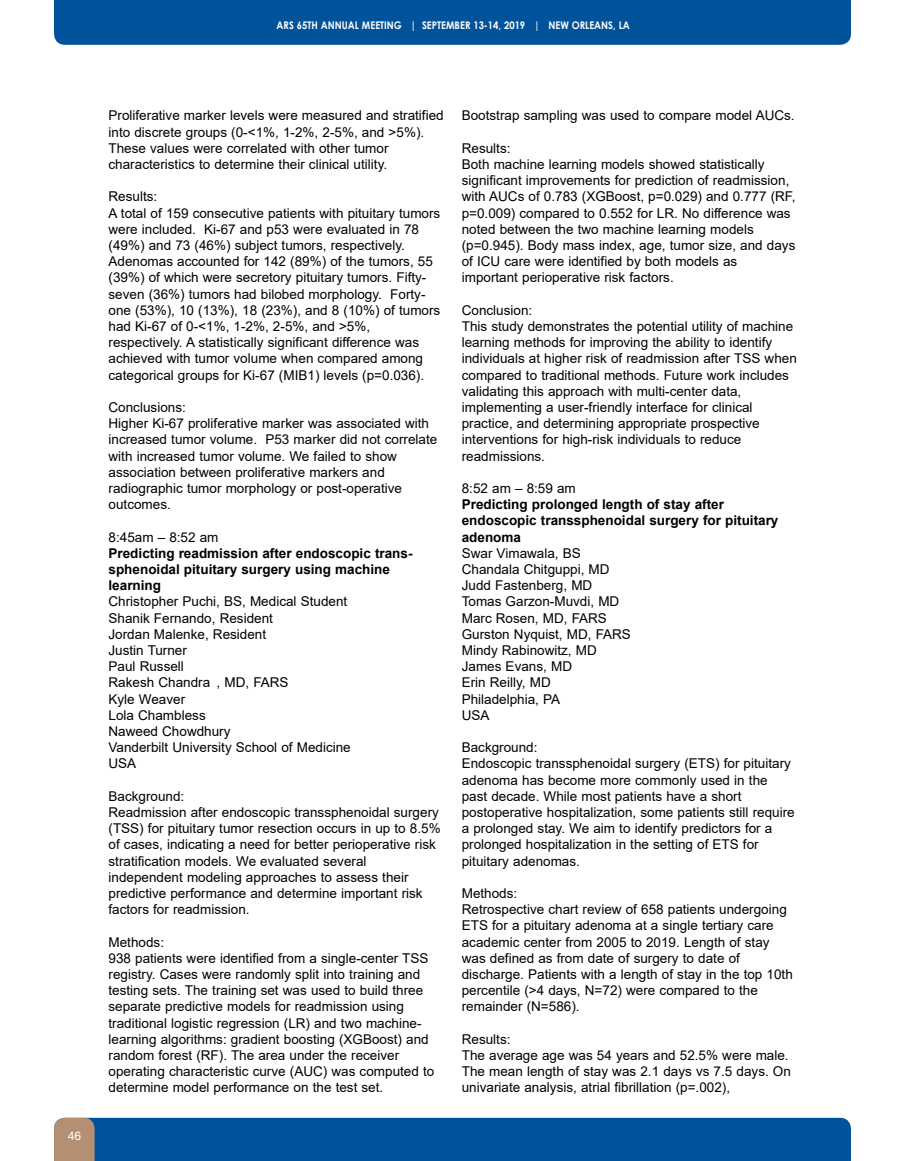
<style>
.page{position:relative;width:905px;height:1161px;background:#fff}
.page>*{position:absolute;margin:0;border:0;box-sizing:border-box;transform-origin:0 0}
.t1{font:13.5px/16.2px "Arial";color:#000}
.t2{font:700 13.5px/16.2px "Arial";color:#000}
.t3{font:12px "Helvetica";color:#fff}
.t4{font:700 10.5px "Century Gothic";color:#fff;scale:.9 1}
</style>
<div class="page">
<div style="left:54px;top:1118px;width:796px;height:43px;background:#00529b"></div>
<div style="left:54px;top:0;width:796px;height:45px;background:#00529b"></div>
<p class="t4" style="left:276px;top:17px;width:394px">ARS 65TH ANNUAL MEETING | SEPTEMBER 13-14, 2019 | NEW ORLEANS, LA</p>
<p class="t3" style="left:68px;top:1129px;width:15px">46</p>
<p class="t1" style="left:108px;top:107px;width:336px">Proliferative marker levels were measured and stratified into discrete groups (0-&lt;1%, 1-2%, 2-5%, and &gt;5%).<br>These values were correlated with other tumor characteristics to determine their clinical utility.</p>
<p class="t1" style="left:108px;top:188px;width:333px">Results:<br>A total of 159 consecutive patients with pituitary tumors were included. Ki-67 and p53 were evaluated in 78 (49%) and 73 (46%) subject tumors, respectively.<br>Adenomas accounted for 142 (89%) of the tumors, 55 (39%) of which were secretory pituitary tumors. Fifty&shy;seven (36%) tumors had bilobed morphology. Forty&shy;one (53%), 10 (13%), 18 (23%), and 8 (10%) of tumors had Ki-67 of 0-&lt;1%, 1-2%, 2-5%, and &gt;5%, respectively. A statistically significant difference was achieved with tumor volume when compared among categorical groups for Ki-67 (MIB1) levels (p=0.036).</p>
<p class="t1" style="left:108px;top:399px;width:330px">Conclusions:<br>Higher Ki-67 proliferative marker was associated with increased tumor volume. P53 marker did not correlate with increased tumor volume. We failed to show association between proliferative markers and radiographic tumor morphology or post-operative outcomes.</p>
<p class="t1" style="left:108px;top:529px;width:111px">8:45am – 8:52 am</p>
<p class="t2" style="left:108px;top:545px;width:305px">Predicting readmission after endoscopic trans&shy;sphenoidal pituitary surgery using machine learning</p>
<p class="t1" style="left:108px;top:593px;width:244px">Christopher Puchi, BS, Medical Student<br>Shanik Fernando, Resident<br>Jordan Malenke, Resident<br>Justin Turner<br>Paul Russell<br>Rakesh Chandra , MD, FARS<br>Kyle Weaver<br>Lola Chambless<br>Naweed Chowdhury<br>Vanderbilt University School of Medicine<br>USA</p>
<p class="t1" style="left:108px;top:788px;width:334px">Background:<br>Readmission after endoscopic transsphenoidal surgery (TSS) for pituitary tumor resection occurs in up to 8.5% of cases, indicating a need for better perioperative risk stratification models. We evaluated several independent modeling approaches to assess their predictive performance and determine important risk factors for readmission.</p>
<p class="t1" style="left:108px;top:934px;width:327px">Methods:<br>938 patients were identified from a single-center TSS registry. Cases were randomly split into training and testing sets. The training set was used to build three separate predictive models for readmission using traditional logistic regression (LR) and two machine&shy;learning algorithms: gradient boosting (XGBoost) and random forest (RF). The area under the receiver operating characteristic curve (AUC) was computed to determine model performance on the test set.</p>
<p class="t1" style="left:461px;top:107px;width:334px">Bootstrap sampling was used to compare model AUCs.</p>
<p class="t1" style="left:461px;top:140px;width:335px">Results:<br>Both machine learning models showed statistically significant improvements for prediction of readmission, with AUCs of 0.783 (XGBoost, p=0.029) and 0.777 (RF, p=0.009) compared to 0.552 for LR. No difference was noted between the two machine learning models (p=0.945). Body mass index, age, tumor size, and days of ICU care were identified by both models as important perioperative risk factors.</p>
<p class="t1" style="left:461px;top:302px;width:336px">Conclusion:<br>This study demonstrates the potential utility of machine learning methods for improving the ability to identify individuals at higher risk of readmission after TSS when compared to traditional methods. Future work includes validating this approach with multi-center data, implementing a user-friendly interface for clinical practice, and determining appropriate prospective interventions for high-risk individuals to reduce readmissions.</p>
<p class="t1" style="left:461px;top:480px;width:116px">8:52 am – 8:59 am</p>
<p class="t2" style="left:461px;top:496px;width:318px">Predicting prolonged length of stay after endoscopic transsphenoidal surgery for pituitary adenoma</p>
<p class="t1" style="left:461px;top:545px;width:171px">Swar Vimawala, BS<br>Chandala Chitguppi, MD<br>Judd Fastenberg, MD<br>Tomas Garzon-Muvdi, MD<br>Marc Rosen, MD, FARS<br>Gurston Nyquist, MD, FARS<br>Mindy Rabinowitz, MD<br>James Evans, MD<br>Erin Reilly, MD<br>Philadelphia, PA<br>USA</p>
<p class="t1" style="left:461px;top:739px;width:334px">Background:<br>Endoscopic transsphenoidal surgery (ETS) for pituitary adenoma has become more commonly used in the past decade. While most patients have a short postoperative hospitalization, some patients still require a prolonged stay. We aim to identify predictors for a prolonged hospitalization in the setting of ETS for pituitary adenomas.</p>
<p class="t1" style="left:461px;top:885px;width:332px">Methods:<br>Retrospective chart review of 658 patients undergoing ETS for a pituitary adenoma at a single tertiary care academic center from 2005 to 2019. Length of stay was defined as from date of surgery to date of discharge. Patients with a length of stay in the top 10th percentile (&gt;4 days, N=72) were compared to the remainder (N=586).</p>
<p class="t1" style="left:461px;top:1031px;width:331px">Results:<br>The average age was 54 years and 52.5% were male.<br>The mean length of stay was 2.1 days vs 7.5 days. On univariate analysis, atrial fibrillation (p=.002),</p>
</div>
